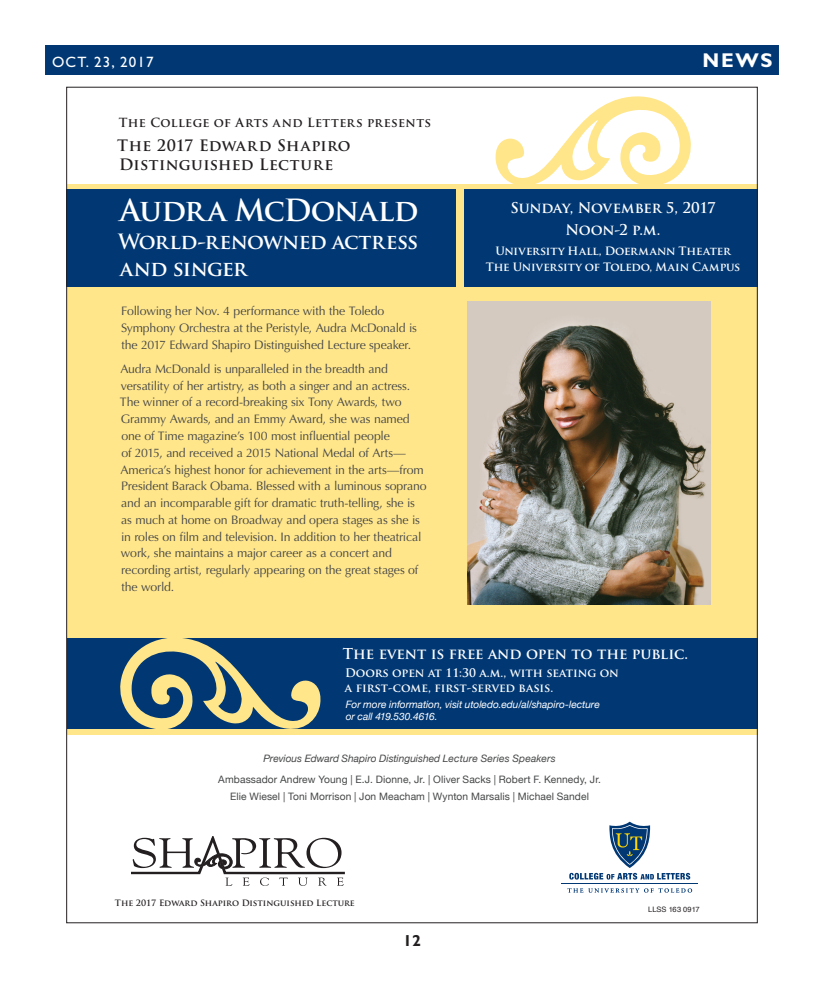
<style>
.page{position:relative;width:824px;height:990px;background:#fff}
.page>*{position:absolute;margin:0;border:0;box-sizing:border-box;transform-origin:0 0}
.t1{font:700 29.8px "Trajan Pro";letter-spacing:-.025em;color:#fff}
.t2{font:700 20.5px/27.7px "Trajan Pro";letter-spacing:-.03em;color:#fff}
.t3{font:700 20px "Gill Sans";color:#fff}
.t4{font:700 16px "Gill Sans";color:#231f20}
.t5{font:700 15.4px/19.5px "Trajan Pro";letter-spacing:.02em;color:#231f20}
.t6{font:15px "Gill Sans";letter-spacing:.08em;color:#fff}
.t7{font:700 14.6px "Trajan Pro";color:#fff}
.t8{font:700 14.5px/21.8px "Trajan Pro";letter-spacing:-.02em;color:#fff;text-align:center}
.t9{font:12.3px/16.8px "Optima";letter-spacing:-.015em;color:#454647}
.t10{font:700 12.3px "Trajan Pro";letter-spacing:.025em;color:#231f20}
.t11{font:700 11.6px/14.9px "Trajan Pro";letter-spacing:-.005em;color:#fff}
.t12{font:700 11.3px/15.7px "Trajan Pro";letter-spacing:-.01em;color:#fff;text-align:center}
.t13{font:10.2px/21.1px "Helvetica Neue";letter-spacing:.01em;color:#454647;text-align:center}
.t14{font:italic 10.2px/12.3px "Helvetica Neue";letter-spacing:-.005em;color:#fff}
.t15{font:700 8.5px "Trajan Pro";color:#231f20}
.t16{font:7.5px "Helvetica";letter-spacing:.01em;color:#231f20}
.s1{font-style:italic}
</style>
<div class="page">
<div style="left:45px;top:45px;width:734px;height:30px;background:#013874"></div>
<div style="left:67px;top:184px;width:690px;height:550px;background:#ffe68b"></div>
<div style="left:67px;top:638px;width:690px;height:91px;background:#013874"></div>
<svg style="left:120px;top:638px;width:201px;height:91px"></svg>
<div style="left:67px;top:190px;width:389px;height:97px;background:#013874"></div>
<svg style="left:495px;top:96px;width:196px;height:88px"></svg>
<div style="left:464px;top:190px;width:293px;height:97px;background:#013874"></div>
<svg style="left:131px;top:837px;width:213px;height:49px"></svg>
<svg style="left:569px;top:822px;width:121px;height:58px"></svg>
<svg style="left:567px;top:888px;width:125px;height:5px"></svg>
<hr style="left:561px;top:884px;width:137px;height:1px;background:#013874">
<img style="left:467px;top:302px;width:244px;height:303px">
<p class="t6" style="left:52px;top:54px;width:103px">OCT. 23, 2017</p>
<p class="t3" style="left:702px;top:49px;width:71px">NEWS</p>
<p class="t10" style="left:119px;top:115px;width:314px">The College of Arts and Letters presents</p>
<p class="t5" style="left:117px;top:136px;width:235px">The 2017 Edward Shapiro<br>Distinguished Lecture</p>
<p class="t1" style="left:120px;top:191px;width:300px">Audra McDonald</p>
<p class="t2" style="left:118px;top:227px;width:302px">World-renowned actress and singer</p>
<p class="t9" style="left:121px;top:303px;width:297px">Following her Nov. 4 performance with the Toledo<br>Symphony Orchestra at the Peristyle, Audra McDonald is the 2017 Edward Shapiro Distinguished Lecture speaker.</p>
<p class="t9" style="left:120px;top:361px;width:308px">Audra McDonald is unparalleled in the breadth and versatility of her artistry, as both a singer and an actress.<br>The winner of a record-breaking six Tony Awards, two Grammy Awards, and an Emmy Award, she was named one of Time magazine’s 100 most influential people<br>of 2015, and received a 2015 National Medal of Arts— America’s highest honor for achievement in the arts—from President Barack Obama. Blessed with a luminous soprano and an incomparable gift for dramatic truth-telling, she is as much at home on Broadway and opera stages as she is in roles on film and television. In addition to her theatrical work, she maintains a major career as a concert and recording artist, regularly appearing on the great stages of the world.</p>
<p class="t8" style="left:510px;top:197px;width:207px">Sunday, November 5, 2017<br>Noon-2 p.m.</p>
<p class="t12" style="left:486px;top:243px;width:256px">University Hall, Doermann Theater<br>The University of Toledo, Main Campus</p>
<p class="t7" style="left:343px;top:645px;width:347px">The event is free and open to the public.</p>
<p class="t11" style="left:345px;top:665px;width:275px">Doors open at 11:30 a.m., with seating on a first-come, first-served basis.</p>
<p class="t14" style="left:346px;top:698px;width:255px">For more information, visit utoledo.edu/al/shapiro-lecture or call 419.530.4616.</p>
<p class="t13" style="left:218px;top:749px;width:384px"><span class="s1">Previous Edward Shapiro Distinguished Lecture Series Speakers<br></span>Ambassador Andrew Young | E.J. Dionne, Jr. | Oliver Sacks | Robert F. Kennedy, Jr.</p>
<p class="t13" style="left:230px;top:786px;width:360px">Elie Wiesel | Toni Morrison | Jon Meacham | Wynton Marsalis | Michael Sandel</p>
<p class="t15" style="left:115px;top:897px;width:241px">The 2017 Edward Shapiro Distinguished Lecture</p>
<p class="t4" style="left:403px;top:931px;width:19px">12</p>
<p class="t16" style="left:648px;top:903px;width:53px">LLSS 163 0917</p>
</div>
